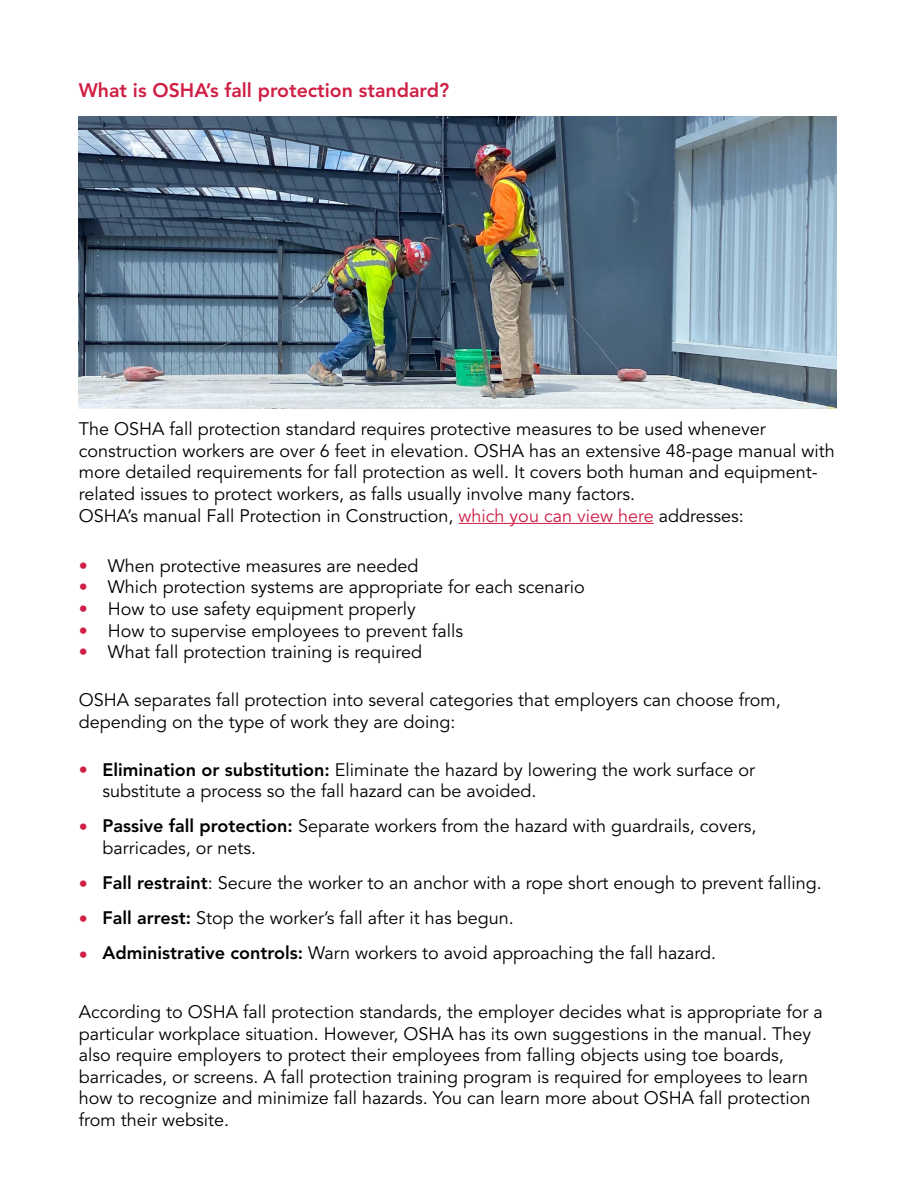
<style>
.page{position:relative;width:918px;height:1188px;background:#fff}
.page>*{position:absolute;margin:0;border:0;box-sizing:border-box;transform-origin:0 0}
.t1{font:800 19.5px "Avenir LT Std";color:#cf1f44}
.t2{font:18px/21.6px "Avenir LT Std";color:#000101}
.t3{font:18px/35.4px "Avenir LT Std";color:#cf1f45;text-align:justify}
.s1{color:#cf1f45}
.s2{color:#cf1f46}
.s3{font-weight:800}
</style>
<div class="page">
<hr style="left:459px;top:523px;width:195px;height:1px;background:#cf1f45">
<img style="left:79px;top:117px;width:758px;height:291px">
<p class="t1" style="left:79px;top:79px;width:372px">What is OSHA’s fall protection standard?</p>
<p class="t2" style="left:79px;top:419px;width:758px">The OSHA fall protection standard requires protective measures to be used whenever construction workers are over 6 feet in elevation. OSHA has an extensive 48-page manual with more detailed requirements for fall protection as well. It covers both human and equipment&shy;related issues to protect workers, as falls usually involve many factors.<br>OSHA’s manual Fall Protection in Construction, <span class="s1">which you can view here</span> addresses:</p>
<p class="t2" style="left:79px;top:555px;width:341px"><span class="s1">•</span> When protective measures are needed</p>
<p class="t2" style="left:79px;top:577px;width:507px"><span class="s2">•</span> Which protection systems are appropriate for each scenario</p>
<p class="t2" style="left:79px;top:599px;width:338px"><span class="s2">•</span> How to use safety equipment properly</p>
<p class="t2" style="left:79px;top:620px;width:386px"><span class="s2">•</span> How to supervise employees to prevent falls</p>
<p class="t2" style="left:79px;top:642px;width:345px"><span class="s2">•</span> What fall protection training is required</p>
<p class="t2" style="left:79px;top:690px;width:703px">OSHA separates fall protection into several categories that employers can choose from, depending on the type of work they are doing:</p>
<p class="t3" style="left:79px;top:752px;width:10px">•</p>
<p class="t3" style="left:79px;top:810px;width:10px">•</p>
<p class="t3" style="left:79px;top:867px;width:10px">• • •</p>
<p class="t2" style="left:103px;top:759px;width:654px"><span class="s3">Elimination or substitution:</span> Eliminate the hazard by lowering the work surface or substitute a process so the fall hazard can be avoided.</p>
<p class="t2" style="left:103px;top:816px;width:655px"><span class="s3">Passive fall protection:</span> Separate workers from the hazard with guardrails, covers, barricades, or nets.</p>
<p class="t2" style="left:103px;top:866px;width:721px;line-height:35.1px"><span class="s3">Fall restraint</span>: Secure the worker to an anchor with a rope short enough to prevent falling.<br><span class="s3">Fall arrest:</span> Stop the worker’s fall after it has begun.<br><span class="s3">Administrative controls:</span> Warn workers to avoid approaching the fall hazard.</p>
<p class="t2" style="left:79px;top:1002px;width:745px">According to OSHA fall protection standards, the employer decides what is appropriate for a particular workplace situation. However, OSHA has its own suggestions in the manual. They also require employers to protect their employees from falling objects using toe boards, barricades, or screens. A fall protection training program is required for employees to learn how to recognize and minimize fall hazards. You can learn more about OSHA fall protection from their website.</p>
</div>
